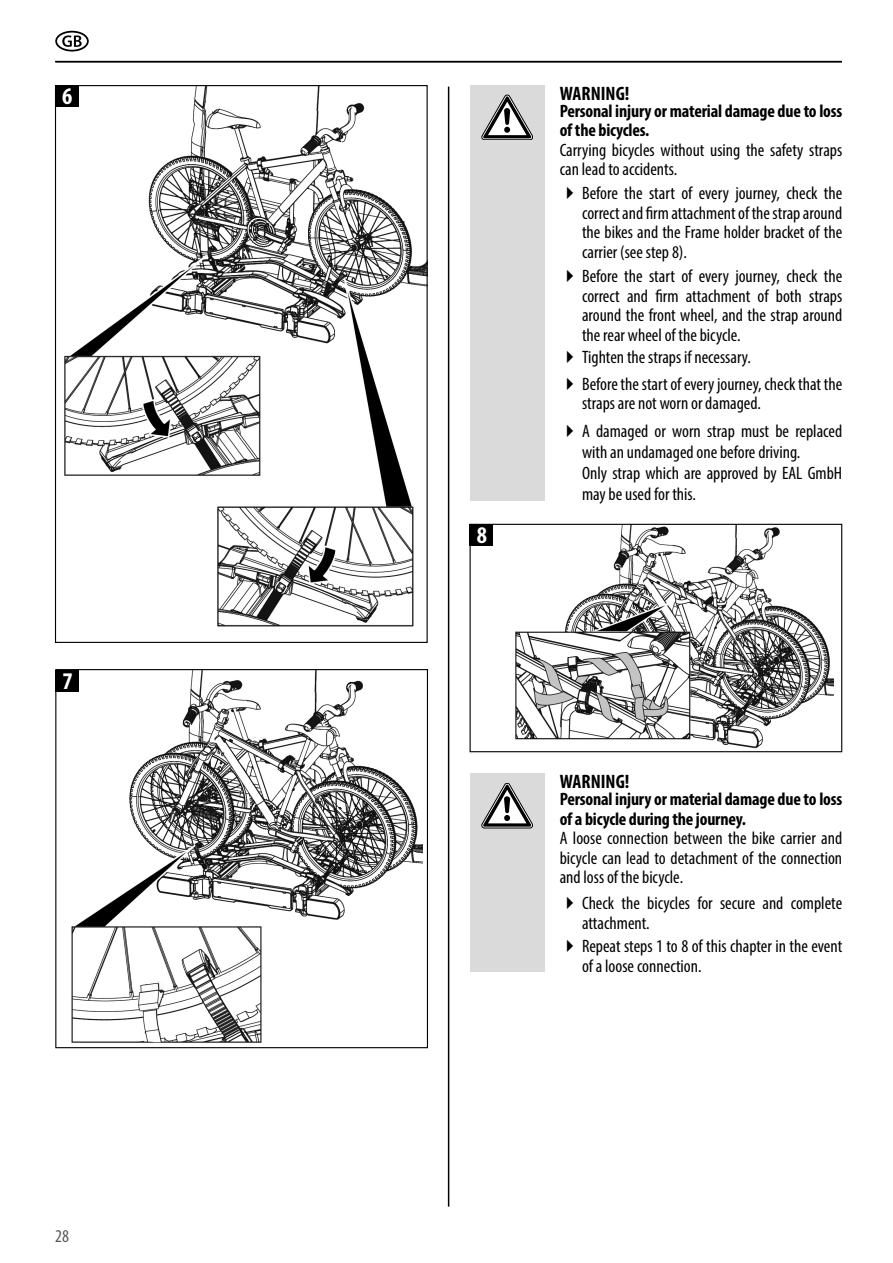
<style>
.page{position:relative;width:893px;height:1263px;background:#fff}
.page>*{position:absolute;margin:0;border:0;box-sizing:border-box;transform-origin:0 0}
.t1{font:700 condensed 24px "Myriad Pro";color:#fff}
.t2{font:700 condensed 19.5px "Myriad Pro";color:#000}
.t3{font:condensed 18px/19.5px "Myriad Pro";color:#000}
.t4{font:700 condensed 18px/19.5px "Myriad Pro";letter-spacing:-.01em;color:#000}
.t5{font:condensed 18px "Myriad Pro";color:#575757}
</style>
<div class="page">
<hr style="left:448px;top:87px;width:1px;height:1119px;background:#000">
<div style="left:55px;top:31px;width:34px;height:21px;border:2px solid #000;border-radius:50%"></div>
<svg style="left:62px;top:35px;width:20px;height:12px"></svg>
<img style="left:64px;top:87px;width:362px;height:540px">
<img style="left:515px;top:526px;width:319px;height:222px">
<img style="left:65px;top:671px;width:357px;height:378px">
<hr style="left:55px;top:61px;width:787px;height:1px;background:#000">
<div style="left:55px;top:85px;width:23px;height:22px;background:#000"></div>
<div style="left:55px;top:669px;width:373px;height:379px;border:1px solid #000"></div>
<div style="left:55px;top:670px;width:24px;height:22px;background:#000"></div>
<div style="left:470px;top:85px;width:75px;height:415px;background:#dadada"></div>
<svg style="left:482px;top:95px;width:51px;height:45px"></svg>
<div style="left:470px;top:524px;width:372px;height:228px;border:1px solid #000"></div>
<div style="left:470px;top:524px;width:23px;height:21px;background:#000"></div>
<div style="left:470px;top:773px;width:75px;height:199px;background:#dadada"></div>
<svg style="left:482px;top:783px;width:51px;height:45px"></svg>
<h1 class="t1" style="left:62px;top:81px;width:12px">6</h1>
<h1 class="t1" style="left:63px;top:666px;width:12px">7</h1>
<p class="t5" style="left:55px;top:1225px;width:15px">28</p>
<h1 class="t1" style="left:477px;top:520px;width:12px">8</h1>
<p class="t2" style="left:560px;top:81px;width:71px">WARNING!</p>
<p class="t4" style="left:560px;top:101px;width:284px">Personal injury or material damage due to loss of the bicycles.</p>
<p class="t3" style="left:560px;top:140px;width:284px">Carrying bicycles without using the safety straps can lead to accidents.</p>
<p class="t3" style="left:582px;top:183px;width:262px;text-align:justify;text-indent:-22px">✔ Before the start of every journey, check the correct and firm attachment of the strap around the bikes and the Frame holder bracket of the carrier (see step 8).</p>
<p class="t3" style="left:582px;top:266px;width:262px;text-align:justify;text-indent:-22px">✔ Before the start of every journey, check the correct and firm attachment of both straps around the front wheel, and the strap around the rear wheel of the bicycle.</p>
<p class="t3" style="left:560px;top:347px;width:193px">✔ Tighten the straps if necessary.</p>
<p class="t3" style="left:582px;top:374px;width:262px;text-indent:-22px">✔ Before the start of every journey, check that the straps are not worn or damaged.</p>
<p class="t3" style="left:582px;top:421px;width:262px;line-height:21px;text-indent:-22px">✔ A damaged or worn strap must be replaced with an undamaged one before driving.<br>Only strap which are approved by EAL GmbH may be used for this.</p>
<p class="t2" style="left:560px;top:769px;width:71px">WARNING!</p>
<p class="t4" style="left:560px;top:789px;width:284px">Personal injury or material damage due to loss of a bicycle during the journey.</p>
<p class="t3" style="left:560px;top:828px;width:284px;text-align:justify">A loose connection between the bike carrier and bicycle can lead to detachment of the connection and loss of the bicycle.</p>
<p class="t3" style="left:582px;top:893px;width:262px;text-indent:-22px">✔ Check the bicycles for secure and complete attachment.</p>
<p class="t3" style="left:582px;top:936px;width:262px;text-indent:-22px">✔ Repeat steps 1 to 8 of this chapter in the event of a loose connection.</p>
</div>
